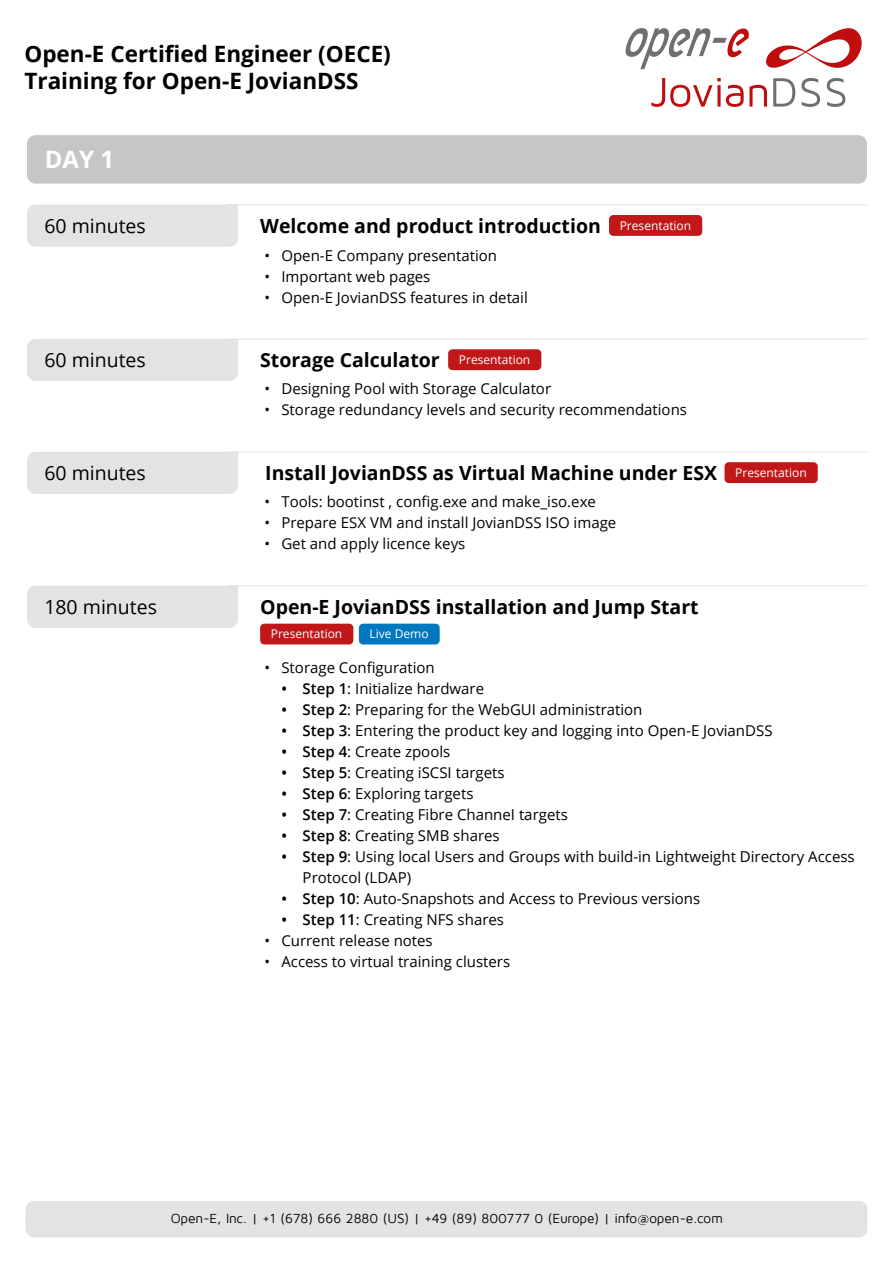
<style>
.page{position:relative;width:893px;height:1263px;background:#fff}
.page>*{position:absolute;margin:0;border:0;box-sizing:border-box;transform-origin:0 0}
.t1{font:700 24px "Open Sans";color:#fff}
.t2{font:700 22.5px/27px "Open Sans";color:#000}
.t3{font:700 19.5px "Open Sans";color:#000}
.t4{font:19.5px "Open Sans";color:#000}
.t5{font:15px/21px "Open Sans";color:#000}
.t6{font:13.5px "Maven Pro";letter-spacing:-.01em;color:#000}
.t7{font:12px "Open Sans";color:#fff}
.s1{font-weight:600}
</style>
<div class="page">
<svg style="left:626px;top:28px;width:123px;height:41px"></svg>
<svg style="left:766px;top:28px;width:96px;height:40px"></svg>
<svg style="left:773px;top:78px;width:72px;height:29px"></svg>
<svg style="left:651px;top:78px;width:116px;height:29px"></svg>
<div style="left:26px;top:1201px;width:841px;height:36px;background:#e3e3e3;border-radius:9px"></div>
<div style="left:27px;top:135px;width:840px;height:49px;background:#c6c6c6;border-radius:9px"></div>
<hr style="left:228px;top:204px;width:639px;height:1px;background:#e3e3e3">
<div style="left:27px;top:205px;width:211px;height:42px;background:#e3e3e3;border-radius:9px"></div>
<div style="left:227px;top:205px;width:11px;height:11px;background:#e3e3e3"></div>
<div style="left:609px;top:215px;width:93px;height:21px;background:#c11718;border-radius:4px"></div>
<div style="left:27px;top:339px;width:211px;height:42px;background:#e3e3e3;border-radius:9px"></div>
<hr style="left:228px;top:339px;width:639px;height:1px;background:#e3e3e3">
<div style="left:227px;top:339px;width:11px;height:11px;background:#e3e3e3"></div>
<div style="left:448px;top:349px;width:93px;height:21px;background:#c11718;border-radius:4px"></div>
<div style="left:27px;top:452px;width:211px;height:42px;background:#e3e3e3;border-radius:9px"></div>
<hr style="left:228px;top:452px;width:639px;height:1px;background:#e3e3e3">
<div style="left:227px;top:452px;width:11px;height:11px;background:#e3e3e3"></div>
<div style="left:724px;top:462px;width:94px;height:21px;background:#c11718;border-radius:4px"></div>
<div style="left:27px;top:586px;width:211px;height:42px;background:#e3e3e3;border-radius:9px"></div>
<hr style="left:228px;top:586px;width:639px;height:1px;background:#e3e3e3">
<div style="left:227px;top:586px;width:11px;height:11px;background:#e3e3e3"></div>
<div style="left:260px;top:624px;width:93px;height:20px;background:#c11718;border-radius:4px"></div>
<div style="left:359px;top:624px;width:81px;height:20px;background:#0078c0;border-radius:4px"></div>
<h2 class="t2" style="left:24px;top:40px;width:368px">Open-E Certified Engineer (OECE)<br>Training for Open-E JovianDSS</h2>
<h1 class="t1" style="left:45px;top:143px;width:71px">DAY 1</h1>
<h3 class="t4" style="left:44px;top:212px;width:103px">60 minutes</h3>
<h3 class="t3" style="left:260px;top:212px;width:342px">Welcome and product introduction</h3>
<p class="t5" style="left:264px;top:245px;width:234px">• Open-E Company presentation</p>
<p class="t5" style="left:264px;top:266px;width:168px">• Important web pages</p>
<p class="t5" style="left:264px;top:287px;width:265px">• Open-E JovianDSS features in detail</p>
<p class="t7" style="left:620px;top:217px;width:73px">Presentation</p>
<h3 class="t4" style="left:44px;top:347px;width:103px">60 minutes</h3>
<h3 class="t3" style="left:260px;top:346px;width:181px">Storage Calculator</h3>
<p class="t5" style="left:264px;top:378px;width:288px">• Designing Pool with Storage Calculator</p>
<p class="t5" style="left:264px;top:399px;width:424px">• Storage redundancy levels and security recommendations</p>
<p class="t7" style="left:459px;top:351px;width:73px">Presentation</p>
<h3 class="t4" style="left:44px;top:460px;width:103px">60 minutes</h3>
<h3 class="t3" style="left:265px;top:459px;width:453px">Install JovianDSS as Virtual Machine under ESX</h3>
<p class="t5" style="left:264px;top:491px;width:333px">• Tools: bootinst , config.exe and make_iso.exe</p>
<p class="t5" style="left:264px;top:512px;width:353px">• Prepare ESX VM and install JovianDSS ISO image</p>
<p class="t5" style="left:264px;top:533px;width:202px">• Get and apply licence keys</p>
<h3 class="t4" style="left:44px;top:593px;width:114px">180 minutes</h3>
<h3 class="t3" style="left:260px;top:593px;width:440px">Open-E JovianDSS installation and Jump Start</h3>
<p class="t7" style="left:271px;top:626px;width:73px">Presentation</p>
<p class="t7" style="left:370px;top:626px;width:61px">Live Demo</p>
<p class="t7" style="left:735px;top:464px;width:73px">Presentation</p>
<p class="t5" style="left:264px;top:656px;width:172px">• Storage Configuration</p>
<p class="t5" style="left:281px;top:677px;width:204px"><span class="s1">• Step 1</span>: Initialize hardware</p>
<p class="t5" style="left:281px;top:698px;width:363px"><span class="s1">• Step 2</span>: Preparing for the WebGUI administration</p>
<p class="t5" style="left:281px;top:719px;width:493px"><span class="s1">• Step 3</span>: Entering the product key and logging into Open-E JovianDSS</p>
<p class="t5" style="left:281px;top:740px;width:170px"><span class="s1">• Step 4</span>: Create zpools</p>
<p class="t5" style="left:281px;top:761px;width:225px"><span class="s1">• Step 5</span>: Creating iSCSI targets</p>
<p class="t5" style="left:281px;top:782px;width:194px"><span class="s1">• Step 6</span>: Exploring targets</p>
<p class="t5" style="left:281px;top:803px;width:288px"><span class="s1">• Step 7</span>: Creating Fibre ChanneI targets</p>
<p class="t5" style="left:281px;top:824px;width:220px"><span class="s1">• Step 8</span>: Creating SMB shares</p>
<p class="t5" style="left:303px;top:845px;width:554px;text-indent:-21px"><span class="s1">• Step 9</span>: Using local Users and Groups with build-in Lightweight Directory Access<br>Protocol (LDAP)</p>
<p class="t5" style="left:281px;top:887px;width:420px"><span class="s1">• Step 10</span>: Auto-Snapshots and Access to Previous versions</p>
<p class="t5" style="left:281px;top:908px;width:224px"><span class="s1">• Step 11</span>: Creating NFS shares</p>
<p class="t5" style="left:264px;top:929px;width:170px">• Current release notes</p>
<p class="t5" style="left:264px;top:950px;width:247px">• Access to virtual training clusters</p>
<p class="t6" style="left:171px;top:1211px;width:554px">Open-E, Inc. | +1 (678) 666 2880 (US) | +49 (89) 800777 0 (Europe) | info@open-e.com</p>
</div>
